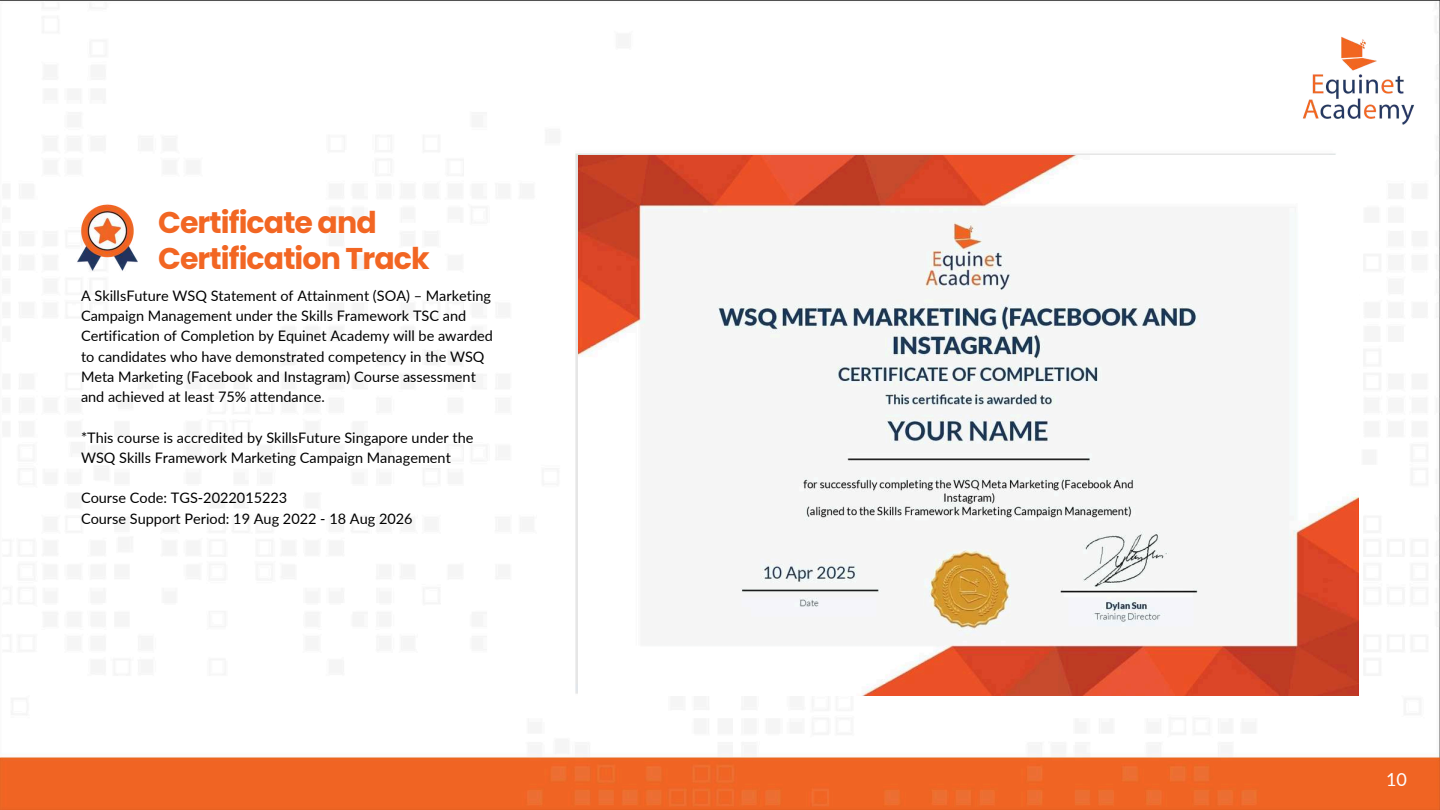
<style>
.page{position:relative;width:1440px;height:810px;background:#fff}
.page>*{position:absolute;margin:0;border:0;box-sizing:border-box;transform-origin:0 0}
.t1{font:700 30px/36px "Poppins";letter-spacing:-.03em;color:#f26623}
.t2{font:18px "Lato";color:#fefefe}
.t3{font:14.5px/20.2px "Lato";color:#000}
</style>
<div class="page">
<img style="left:0;top:0;width:1440px;height:810px">
<img style="left:1282px;top:4px;width:154px;height:154px">
<img style="left:55px;top:155px;width:134px;height:170px">
<img style="left:579px;top:155px;width:780px;height:540px">
<h1 class="t1" style="left:158px;top:204px;width:273px">Certificate and<br>Certification Track</h1>
<p class="t3" style="left:81px;top:285px;width:414px">A SkillsFuture WSQ Statement of Attainment (SOA) – Marketing Campaign Management under the Skills Framework TSC and Certification of Completion by Equinet Academy will be awarded to candidates who have demonstrated competency in the WSQ Meta Marketing (Facebook and Instagram) Course assessment and achieved at least 75% attendance.</p>
<p class="t3" style="left:81px;top:427px;width:394px">*This course is accredited by SkillsFuture Singapore under the<br>WSQ Skills Framework Marketing Campaign Management</p>
<p class="t3" style="left:81px;top:488px;width:333px">Course Code: TGS-2022015223<br>Course Support Period: 19 Aug 2022 - 18 Aug 2026</p>
<p class="t2" style="left:1386px;top:769px;width:22px">10</p>
</div>
